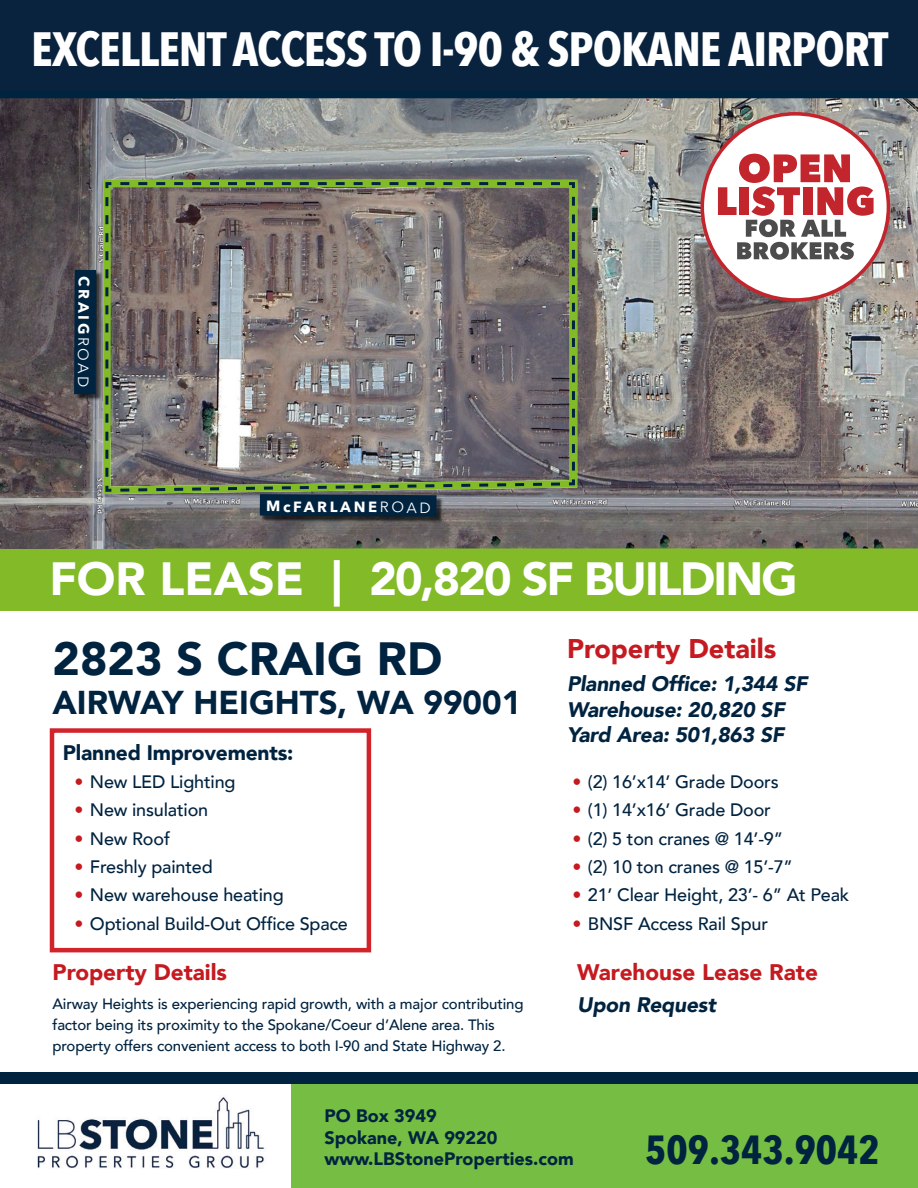
<style>
.page{position:relative;width:918px;height:1188px;background:#fff}
.page>*{position:absolute;margin:0;border:0;box-sizing:border-box;transform-origin:0 0}
.t1{font:700 48px "Avenir Next Condensed";letter-spacing:-.02em;color:#fff}
.t2{font:900 46.5px "Avenir";letter-spacing:-.04em;color:#fff}
.t3{font:900 46.5px "Avenir";color:#002340}
.t4{font:700 40.5px "Avenir Next Condensed";color:#002340}
.t5{font:900 37.5px "Avenir";color:#fff}
.t6{font:900 33px "Avenir";color:#002340}
.t7{font:900 27px "Avenir";color:#c41a20}
.t8{font:900 22.5px "Avenir";color:#c41a20}
.t9{font:italic 900 21px/25.2px "Avenir";letter-spacing:-.01em;color:#002340}
.t10{font:900 21px "Avenir";letter-spacing:-.01em;color:#002340}
.t11{font:500 18px "Avenir";letter-spacing:-.01em;color:#002340}
.t12{font:900 18px/21.6px "Avenir";color:#002340}
.t13{font:500 15px/21px "Avenir";letter-spacing:-.01em;color:#002340}
.t14{font:700 14.85px "Avenir Next";color:#fff}
.s1{font-weight:400}
.s2{color:#c41a20}
</style>
<div class="page">
<div style="left:0;top:0;width:918px;height:98px;background:#002340"></div>
<div style="left:291px;top:1079px;width:627px;height:109px;background:#75bd43"></div>
<div style="left:0;top:1072px;width:918px;height:12px;background:#002340"></div>
<div style="left:0;top:548px;width:918px;height:63px;background:#82bb27"></div>
<img style="left:37px;top:1097px;width:228px;height:71px">
<div style="left:0;top:0;width:918px;height:91px;background:#09223e"></div>
<img style="left:0;top:98px;width:153px;height:450px">
<img style="left:153px;top:98px;width:612px;height:100px">
<img style="left:765px;top:98px;width:153px;height:250px">
<img style="left:577px;top:198px;width:189px;height:200px">
<img style="left:890px;top:348px;width:28px;height:50px">
<img style="left:561px;top:398px;width:153px;height:150px">
<img style="left:868px;top:398px;width:50px;height:150px">
<img style="left:153px;top:494px;width:408px;height:54px">
<img style="left:714px;top:521px;width:51px;height:27px">
<img style="left:816px;top:521px;width:52px;height:27px">
<img style="left:765px;top:521px;width:51px;height:27px">
<img style="left:700px;top:331px;width:190px;height:190px">
<img style="left:739px;top:373px;width:31px;height:29px">
<img style="left:774px;top:374px;width:23px;height:28px">
<img style="left:801px;top:374px;width:19px;height:28px">
<img style="left:824px;top:374px;width:26px;height:28px">
<img style="left:718px;top:407px;width:19px;height:27px">
<img style="left:739px;top:407px;width:10px;height:27px">
<img style="left:751px;top:406px;width:24px;height:29px">
<img style="left:777px;top:407px;width:23px;height:27px">
<img style="left:803px;top:407px;width:9px;height:27px">
<img style="left:817px;top:407px;width:26px;height:27px">
<img style="left:847px;top:406px;width:27px;height:29px">
<img style="left:746px;top:439px;width:11px;height:17px">
<img style="left:759px;top:439px;width:19px;height:18px">
<img style="left:780px;top:439px;width:16px;height:17px">
<img style="left:801px;top:439px;width:19px;height:17px">
<img style="left:822px;top:439px;width:11px;height:17px">
<img style="left:835px;top:439px;width:11px;height:17px">
<img style="left:737px;top:462px;width:14px;height:17px">
<img style="left:754px;top:461px;width:35px;height:18px">
<img style="left:791px;top:462px;width:17px;height:17px">
<img style="left:810px;top:462px;width:12px;height:17px">
<img style="left:824px;top:461px;width:30px;height:18px">
<div style="left:702px;top:114px;width:186px;height:186px;background:#fff;border-radius:50%"></div>
<div style="left:700px;top:112px;width:190px;height:190px;border:4px solid #c3252d;border-radius:50%"></div>
<svg style="left:718px;top:154px;width:156px;height:106px"></svg>
<svg style="left:105px;top:182px;width:470px;height:310px;background:#7d7774"></svg>
<svg style="left:50px;top:728px;width:321px;height:224px"></svg>
<img style="left:261px;top:496px;width:182px;height:27px">
<svg style="left:246px;top:484px;width:191px;height:33px;background:#294844"></svg>
<img style="left:76px;top:271px;width:26px;height:130px">
<div style="left:74px;top:270px;width:22px;height:124px;background:#002340"></div>
<h3 class="t5" style="left:52px;top:11px;width:818px">FOR LEASE | OFFICE / WAREHOUSE / YARD</h3>
<h1 class="t1" style="left:31px;top:20px;width:859px">EXCELLENT ACCESS TO I-90 &amp; SPOKANE AIRPORT</h1>
<p class="t14" style="left:97px;top:276px;width:113px;rotate:90deg">CRAIG<span class="s1">ROAD</span></p>
<p class="t14" style="left:266px;top:494px;width:166px">McFARLANE<span class="s1">ROAD</span></p>
<h2 class="t2" style="left:49px;top:539px;width:750px">FOR LEASE | 20,820 SF BUILDING</h2>
<h2 class="t3" style="left:52px;top:619px;width:391px">2823 S CRAIG RD</h2>
<h3 class="t6" style="left:52px;top:674px;width:470px">AIRWAY HEIGHTS, WA 99001</h3>
<p class="t10" style="left:63px;top:734px;width:232px">Planned Improvements:</p>
<p class="t11" style="left:74px;top:766px;width:163px"><span class="s2">•</span> New LED Lighting</p>
<p class="t11" style="left:74px;top:794px;width:135px"><span class="s2">•</span> New insulation</p>
<p class="t11" style="left:74px;top:823px;width:97px"><span class="s2">•</span> New Roof</p>
<p class="t11" style="left:74px;top:851px;width:140px"><span class="s2">•</span> Freshly painted</p>
<p class="t11" style="left:74px;top:880px;width:211px"><span class="s2">•</span> New warehouse heating</p>
<p class="t11" style="left:74px;top:908px;width:275px"><span class="s2">•</span> Optional Build-Out Office Space</p>
<p class="t8" style="left:52px;top:953px;width:176px">Property Details</p>
<p class="t13" style="left:52px;top:992px;width:473px">Airway Heights is experiencing rapid growth, with a major contributing factor being its proximity to the Spokane/Coeur d’Alene area. This property offers convenient access to both I-90 and State Highway 2.</p>
<h3 class="t7" style="left:567px;top:626px;width:211px">Property Details</h3>
<p class="t9" style="left:567px;top:671px;width:242px">Planned Office: 1,344 SF<br>Warehouse: 20,820 SF<br>Yard Area: 501,863 SF</p>
<p class="t11" style="left:573px;top:766px;width:208px"><span class="s2">•</span> (2) 16’x14’ Grade Doors</p>
<p class="t11" style="left:573px;top:794px;width:200px"><span class="s2">•</span> (1) 14’x16’ Grade Door</p>
<p class="t11" style="left:573px;top:823px;width:212px"><span class="s2">•</span> (2) 5 ton cranes @ 14’-9”</p>
<p class="t11" style="left:573px;top:851px;width:222px"><span class="s2">•</span> (2) 10 ton cranes @ 15’-7”</p>
<p class="t11" style="left:573px;top:880px;width:278px"><span class="s2">•</span> 21’ Clear Height, 23’- 6” At Peak</p>
<p class="t11" style="left:573px;top:908px;width:197px"><span class="s2">•</span> BNSF Access Rail Spur</p>
<p class="t8" style="left:577px;top:953px;width:242px">Warehouse Lease Rate</p>
<p class="t9" style="left:577px;top:992px;width:140px">Upon Request</p>
<p class="t12" style="left:324px;top:1105px;width:251px">PO Box 3949<br>Spokane, WA 99220 www.LBStoneProperties.com</p>
<h3 class="t4" style="left:645px;top:1125px;width:236px">509.343.9042</h3>
</div>
